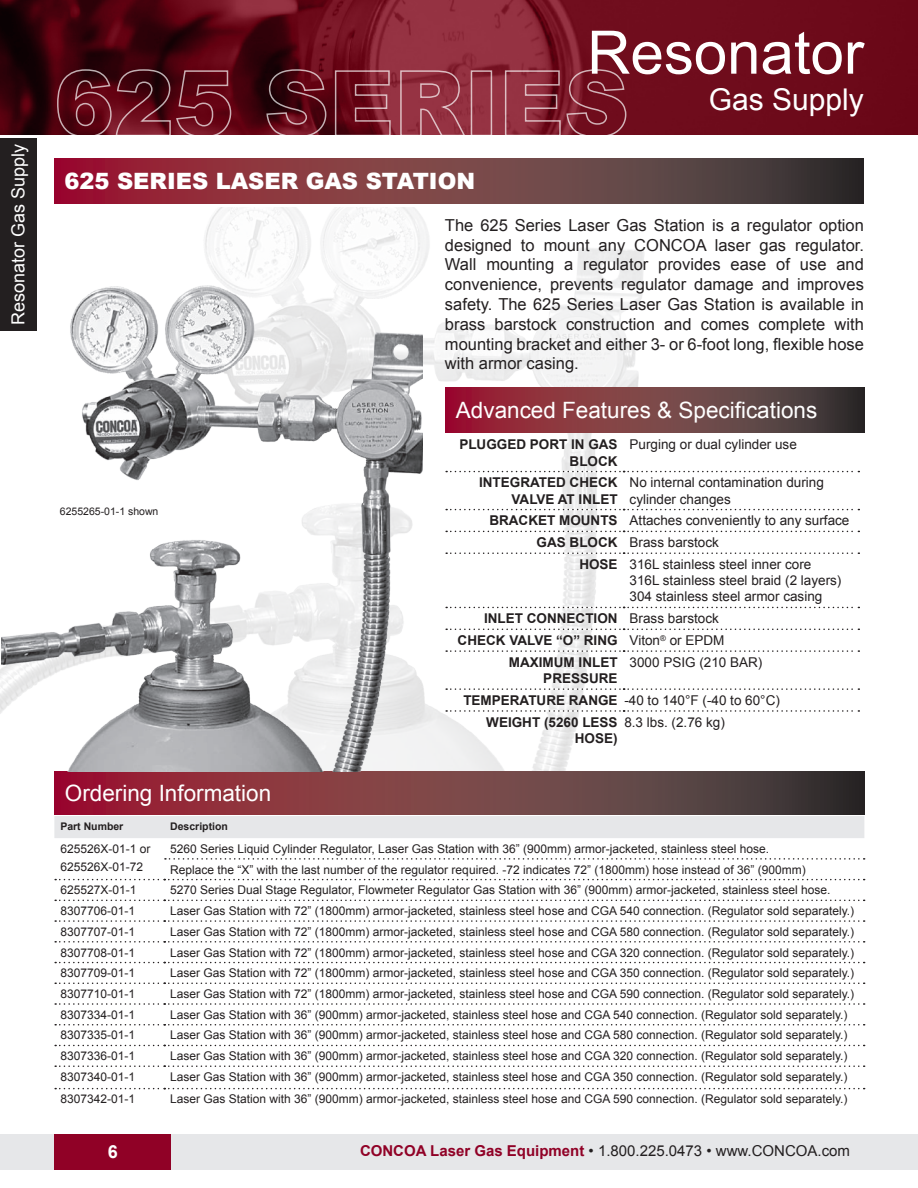
<style>
.page{position:relative;width:918px;height:1188px;background:#fff}
.page>*{position:absolute;margin:0;border:0;box-sizing:border-box;transform-origin:0 0}
.t1{font:60px "Arial";color:#fff}
.t2{font:30px "Arial";color:#fff}
.t3{font:22.5px "Arial";color:#fff}
.t4{font:900 22.5px "Arial";color:#fff}
.t5{font:18px "Arial";color:#fff}
.t6{font:700 18px "Arial";color:#fff}
.t7{font:16.5px/19.8px "Arial";color:#231f20;text-align:justify}
.t8{font:15px "Arial";color:#231f20}
.MatSpec_Table_Descri{font:13.5px/16.2px "Arial";color:#231f20}
.t9{font:700 13.5px/16.2px "Arial";color:#231f20;text-align:right}
.Tab_Header{font:12px "Arial";color:#231f20}
.t10{font:700 10.5px "Arial";color:#231f20}
.t11{font:10.5px "Arial";color:#231f20}
.s1{font-weight:700;color:#900126}
</style>
<div class="page">
<img style="left:0;top:0;width:918px;height:134px">
<div style="left:0;top:1134px;width:918px;height:36px;background:#e6e7e9"></div>
<div style="left:54px;top:1134px;width:117px;height:36px;background:#900126"></div>
<div style="left:0;top:138px;width:37px;height:192px;background:#231f20"></div>
<img style="left:0;top:208px;width:783px;height:563px">
<div style="left:54px;top:816px;width:810px;height:22px;background:#e6e7e9"></div>
<svg style="left:165px;top:858px;width:700px;height:2px"></svg>
<svg style="left:55px;top:879px;width:810px;height:1px"></svg>
<svg style="left:55px;top:900px;width:810px;height:1px"></svg>
<svg style="left:55px;top:920px;width:810px;height:2px"></svg>
<svg style="left:55px;top:941px;width:810px;height:2px"></svg>
<svg style="left:55px;top:962px;width:810px;height:1px"></svg>
<svg style="left:55px;top:983px;width:810px;height:1px"></svg>
<svg style="left:55px;top:1003px;width:810px;height:2px"></svg>
<svg style="left:55px;top:1024px;width:810px;height:2px"></svg>
<svg style="left:55px;top:1045px;width:810px;height:1px"></svg>
<svg style="left:55px;top:1065px;width:810px;height:2px"></svg>
<svg style="left:55px;top:1088px;width:810px;height:1px"></svg>
<svg style="left:624px;top:472px;width:235px;height:277px"></svg>
<hr style="left:623px;top:434px;width:1px;height:37px;background:#fff">
<hr style="left:623px;top:472px;width:1px;height:37px;background:#fff">
<hr style="left:623px;top:554px;width:1px;height:53px;background:#fff">
<hr style="left:623px;top:652px;width:1px;height:36px;background:#fff">
<hr style="left:623px;top:712px;width:1px;height:37px;background:#fff">
<svg style="left:446px;top:471px;width:413px;height:1px"></svg>
<svg style="left:446px;top:509px;width:413px;height:45px"></svg>
<svg style="left:446px;top:607px;width:413px;height:45px"></svg>
<svg style="left:446px;top:688px;width:413px;height:24px"></svg>
<svg style="left:54px;top:158px;width:810px;height:45px;background:#73393f"></svg>
<svg style="left:445px;top:387px;width:419px;height:45px;background:#73393f"></svg>
<svg style="left:56px;top:69px;width:176px;height:66px;background:#651825"></svg>
<svg style="left:266px;top:69px;width:61px;height:66px;background:#5b1924"></svg>
<svg style="left:334px;top:70px;width:57px;height:65px;background:#7a2432"></svg>
<svg style="left:399px;top:70px;width:68px;height:65px;background:#9a3e4d"></svg>
<svg style="left:504px;top:69px;width:123px;height:66px;background:#872d3b"></svg>
<svg style="left:54px;top:771px;width:810px;height:43px;background:#733a40"></svg>
<img style="left:2px;top:259px;width:421px;height:512px">
<h3 class="t5" style="left:6px;top:325px;width:183px;rotate:-90deg">Resonator Gas Supply</h3>
<p class="t4" style="left:64px;top:165px;width:412px">625 SERIES LASER GAS STATION</p>
<h1 class="t1" style="left:587px;top:13px;width:278px">Resonator</h1>
<h2 class="t2" style="left:709px;top:80px;width:157px">Gas Supply</h2>
<p class="t7" style="left:445px;top:215px;width:421px">The 625 Series Laser Gas Station is a regulator option designed to mount any CONCOA laser gas regulator.<br>Wall mounting a regulator provides ease of use and convenience, prevents regulator damage and improves safety. The 625 Series Laser Gas Station is available in brass barstock construction and comes complete with mounting bracket and either 3- or 6-foot long, flexible hose with armor casing.</p>
<p class="t11" style="left:60px;top:505px;width:100px">6255265-01-1 shown</p>
<p class="t3" style="left:65px;top:778px;width:208px">Ordering Information</p>
<p class="t3" style="left:456px;top:395px;width:363px">Advanced Features &amp; Specifications</p>
<p class="t9" style="left:459px;top:437px;width:160px">PLUGGED PORT IN GAS<br>BLOCK</p>
<p class="MatSpec_Table_Descri" style="left:630px;top:437px;width:169px">Purging or dual cylinder use</p>
<p class="t9" style="left:479px;top:475px;width:140px">INTEGRATED CHECK<br>VALVE AT INLET</p>
<p class="MatSpec_Table_Descri" style="left:630px;top:475px;width:196px">No internal contamination during cylinder changes</p>
<p class="t9" style="left:489px;top:513px;width:130px">BRACKET MOUNTS</p>
<p class="MatSpec_Table_Descri" style="left:630px;top:513px;width:221px">Attaches conveniently to any surface</p>
<p class="t9" style="left:537px;top:535px;width:82px">GAS BLOCK</p>
<p class="MatSpec_Table_Descri" style="left:630px;top:535px;width:91px">Brass barstock</p>
<p class="t9" style="left:579px;top:557px;width:40px">HOSE</p>
<p class="MatSpec_Table_Descri" style="left:630px;top:556px;width:183px">316L stainless steel inner core</p>
<p class="MatSpec_Table_Descri" style="left:630px;top:573px;width:213px">316L stainless steel braid (2 layers)</p>
<p class="MatSpec_Table_Descri" style="left:630px;top:589px;width:194px">304 stainless steel armor casing</p>
<p class="t9" style="left:484px;top:611px;width:135px">INLET CONNECTION</p>
<p class="MatSpec_Table_Descri" style="left:630px;top:611px;width:91px">Brass barstock</p>
<p class="t9" style="left:458px;top:633px;width:162px">CHECK VALVE “O” RING</p>
<p class="MatSpec_Table_Descri" style="left:630px;top:632px;width:96px">Viton<sup>®</sup> or EPDM</p>
<p class="t9" style="left:509px;top:655px;width:110px">MAXIMUM INLET<br>PRESSURE</p>
<p class="MatSpec_Table_Descri" style="left:630px;top:654px;width:134px">3000 PSIG (210 BAR)</p>
<p class="t9" style="left:463px;top:693px;width:156px">TEMPERATURE RANGE</p>
<p class="MatSpec_Table_Descri" style="left:624px;top:692px;width:157px">-40 to 140°F (-40 to 60°C)</p>
<p class="t9" style="left:486px;top:714px;width:133px">WEIGHT (5260 LESS<br>HOSE)</p>
<p class="MatSpec_Table_Descri" style="left:624px;top:714px;width:102px">8.3 lbs. (2.76 kg)</p>
<p class="t10" style="left:60px;top:819px;width:65px">Part Number</p>
<p class="t10" style="left:170px;top:819px;width:59px">Description</p>
<p class="Tab_Header" style="left:60px;top:841px;width:92px">625526X-01-1 or</p>
<p class="Tab_Header" style="left:60px;top:859px;width:84px">625526X-01-72</p>
<p class="Tab_Header" style="left:170px;top:841px;width:600px">5260 Series Liquid Cylinder Regulator, Laser Gas Station with 36” (900mm) armor-jacketed, stainless steel hose.</p>
<p class="Tab_Header" style="left:170px;top:862px;width:637px">Replace the “X” with the last number of the regulator required. -72 indicates 72” (1800mm) hose instead of 36” (900mm)</p>
<p class="Tab_Header" style="left:60px;top:882px;width:78px">625527X-01-1</p>
<p class="Tab_Header" style="left:170px;top:882px;width:662px">5270 Series Dual Stage Regulator, Flowmeter Regulator Gas Station with 36” (900mm) armor-jacketed, stainless steel hose.</p>
<p class="Tab_Header" style="left:60px;top:903px;width:76px">8307706-01-1</p>
<p class="Tab_Header" style="left:170px;top:903px;width:686px">Laser Gas Station with 72” (1800mm) armor-jacketed, stainless steel hose and CGA 540 connection. (Regulator sold separately.)</p>
<p class="Tab_Header" style="left:60px;top:924px;width:76px">8307707-01-1</p>
<p class="Tab_Header" style="left:170px;top:924px;width:686px">Laser Gas Station with 72” (1800mm) armor-jacketed, stainless steel hose and CGA 580 connection. (Regulator sold separately.)</p>
<p class="Tab_Header" style="left:60px;top:944px;width:76px">8307708-01-1</p>
<p class="Tab_Header" style="left:170px;top:944px;width:686px">Laser Gas Station with 72” (1800mm) armor-jacketed, stainless steel hose and CGA 320 connection. (Regulator sold separately.)</p>
<p class="Tab_Header" style="left:60px;top:965px;width:76px">8307709-01-1</p>
<p class="Tab_Header" style="left:170px;top:965px;width:686px">Laser Gas Station with 72” (1800mm) armor-jacketed, stainless steel hose and CGA 350 connection. (Regulator sold separately.)</p>
<p class="Tab_Header" style="left:60px;top:986px;width:76px">8307710-01-1</p>
<p class="Tab_Header" style="left:170px;top:986px;width:686px">Laser Gas Station with 72” (1800mm) armor-jacketed, stainless steel hose and CGA 590 connection. (Regulator sold separately.)</p>
<p class="Tab_Header" style="left:60px;top:1007px;width:76px">8307334-01-1</p>
<p class="Tab_Header" style="left:170px;top:1007px;width:679px">Laser Gas Station with 36” (900mm) armor-jacketed, stainless steel hose and CGA 540 connection. (Regulator sold separately.)</p>
<p class="Tab_Header" style="left:60px;top:1027px;width:76px">8307335-01-1</p>
<p class="Tab_Header" style="left:170px;top:1027px;width:679px">Laser Gas Station with 36” (900mm) armor-jacketed, stainless steel hose and CGA 580 connection. (Regulator sold separately.)</p>
<p class="Tab_Header" style="left:60px;top:1048px;width:76px">8307336-01-1</p>
<p class="Tab_Header" style="left:170px;top:1048px;width:679px">Laser Gas Station with 36” (900mm) armor-jacketed, stainless steel hose and CGA 320 connection. (Regulator sold separately.)</p>
<p class="Tab_Header" style="left:60px;top:1069px;width:76px">8307340-01-1</p>
<p class="Tab_Header" style="left:170px;top:1069px;width:679px">Laser Gas Station with 36” (900mm) armor-jacketed, stainless steel hose and CGA 350 connection. (Regulator sold separately.)</p>
<p class="Tab_Header" style="left:60px;top:1091px;width:76px">8307342-01-1</p>
<p class="Tab_Header" style="left:170px;top:1091px;width:679px">Laser Gas Station with 36” (900mm) armor-jacketed, stainless steel hose and CGA 590 connection. (Regulator sold separately.)</p>
<p class="t6" style="left:108px;top:1140px;width:12px">6</p>
<p class="t8" style="left:360px;top:1141px;width:492px"><span class="s1">CONCOA Laser Gas Equipment</span> • 1.800.225.0473 • www.CONCOA.com</p>
</div>
